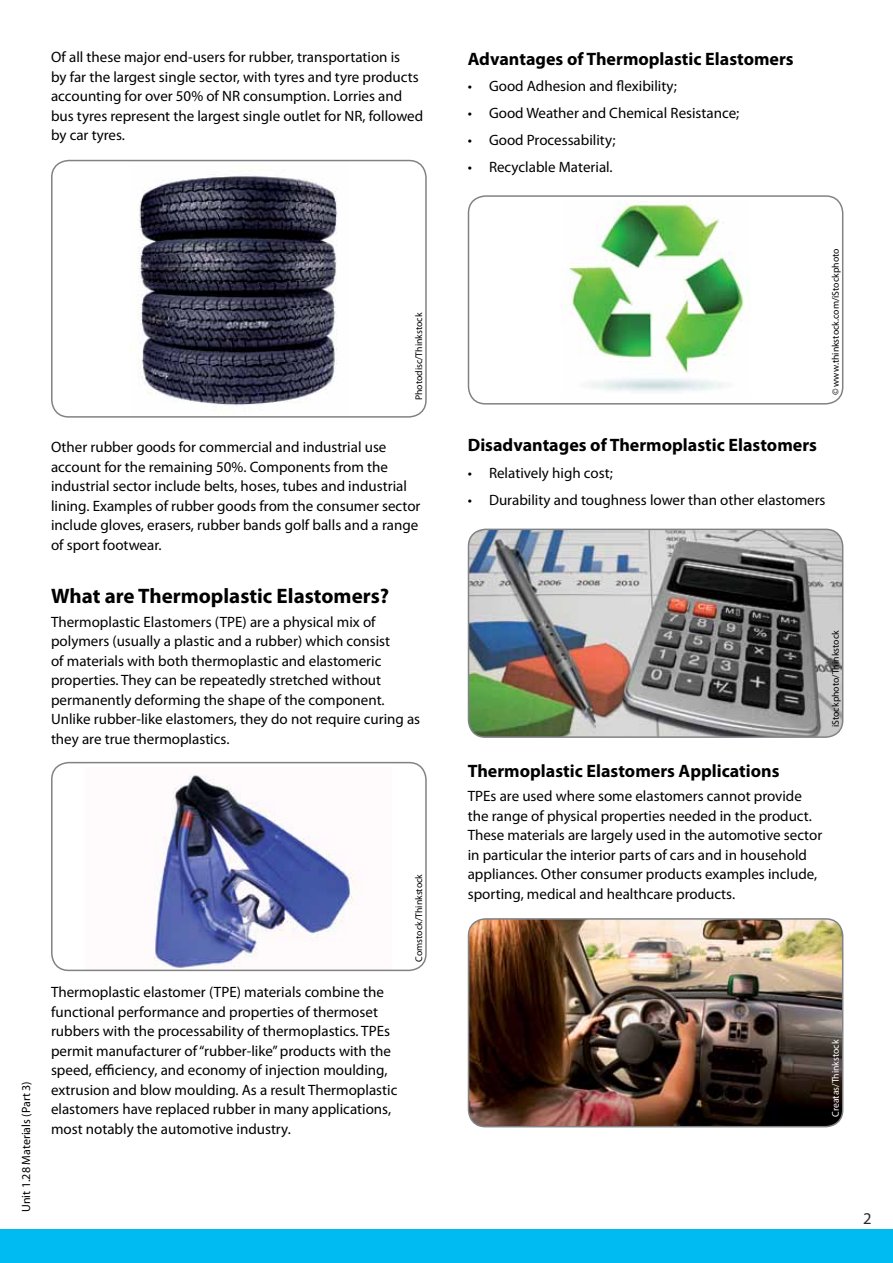
<style>
.page{position:relative;width:893px;height:1263px;background:#fff}
.page>*{position:absolute;margin:0;border:0;box-sizing:border-box;transform-origin:0 0}
.t1{font:700 21px "Myriad Pro";color:#000}
.t2{font:700 18px "Myriad Pro";color:#000}
.t3{font:16.5px "Myriad Pro";color:#292829}
.t4{font:15px/19.5px "Myriad Pro";color:#000}
.t5{font:12px "Myriad Pro";color:#000}
.t6{font:9.75px "Myriad Pro";color:#000}
.t7{font:9.75px "Myriad Pro";color:#fff}
</style>
<div class="page">
<div style="left:0;top:1229px;width:893px;height:34px;background:#00bbf2"></div>
<img style="left:130px;top:175px;width:208px;height:231px">
<div style="left:51px;top:160px;width:376px;height:258px;border:2px solid #808285;border-radius:17px"></div>
<img style="left:154px;top:775px;width:207px;height:193px">
<div style="left:51px;top:762px;width:376px;height:209px;border:2px solid #808285;border-radius:17px"></div>
<img style="left:566px;top:201px;width:184px;height:191px">
<div style="left:468px;top:195px;width:375px;height:210px;border:2px solid #808285;border-radius:17px"></div>
<img style="left:468px;top:529px;width:375px;height:208px">
<div style="left:468px;top:529px;width:375px;height:209px;border:2px solid #808285;border-radius:17px"></div>
<img style="left:468px;top:919px;width:375px;height:208px">
<div style="left:468px;top:918px;width:375px;height:209px;border:2px solid #808285;border-radius:17px"></div>
<p class="t4" style="left:51px;top:47px;width:374px">Of all these major end-users for rubber, transportation is<br>by far the largest single sector, with tyres and tyre products accounting for over 50% of NR consumption. Lorries and bus tyres represent the largest single outlet for NR, followed by car tyres.</p>
<p class="t6" style="left:413px;top:400px;width:89px;rotate:-90deg">Photodisc/Thinkstock</p>
<p class="t4" style="left:51px;top:437px;width:371px">Other rubber goods for commercial and industrial use account for the remaining 50%. Components from the industrial sector include belts, hoses, tubes and industrial lining. Examples of rubber goods from the consumer sector include gloves, erasers, rubber bands golf balls and a range of sport footwear.</p>
<h1 class="t1" style="left:51px;top:582px;width:340px">What are Thermoplastic Elastomers?</h1>
<p class="t4" style="left:51px;top:612px;width:371px">Thermoplastic Elastomers (TPE) are a physical mix of polymers (usually a plastic and a rubber) which consist<br>of materials with both thermoplastic and elastomeric properties. They can be repeatedly stretched without permanently deforming the shape of the component.<br>Unlike rubber-like elastomers, they do not require curing as they are true thermoplastics.</p>
<p class="t5" style="left:19px;top:1212px;width:132px;rotate:-90deg">Unit 1.28 Materials (Part 3)</p>
<p class="t4" style="left:51px;top:982px;width:348px">Thermoplastic elastomer (TPE) materials combine the functional performance and properties of thermoset rubbers with the processability of thermoplastics. TPEs permit manufacturer of “rubber-like” products with the speed, efficiency, and economy of injection moulding, extrusion and blow moulding. As a result Thermoplastic elastomers have replaced rubber in many applications, most notably the automotive industry.</p>
<p class="t6" style="left:413px;top:962px;width:89px;rotate:-90deg">Comstock/Thinkstock</p>
<p class="t2" style="left:468px;top:47px;width:327px">Advantages of Thermoplastic Elastomers</p>
<p class="t4" style="left:468px;top:76px;width:211px">• Good Adhesion and flexibility;</p>
<p class="t4" style="left:468px;top:103px;width:273px">• Good Weather and Chemical Resistance;</p>
<p class="t4" style="left:468px;top:130px;width:149px">• Good Processability;</p>
<p class="t4" style="left:468px;top:156px;width:146px">• Recyclable Material.</p>
<p class="t6" style="left:830px;top:395px;width:149px;rotate:-90deg">© www.thinkstock.com/iStockphoto</p>
<p class="t2" style="left:468px;top:433px;width:351px">Disadvantages of Thermoplastic Elastomers</p>
<p class="t4" style="left:468px;top:463px;width:147px">• Relatively high cost;</p>
<p class="t4" style="left:468px;top:490px;width:359px">• Durability and toughness lower than other elastomers</p>
<p class="t6" style="left:830px;top:727px;width:98px;rotate:-90deg">iStockphoto/Thinkstock</p>
<p class="t2" style="left:468px;top:760px;width:313px">Thermoplastic Elastomers Applications</p>
<p class="t4" style="left:468px;top:786px;width:356px">TPEs are used where some elastomers cannot provide the range of physical properties needed in the product.<br>These materials are largely used in the automotive sector in particular the interior parts of cars and in household appliances. Other consumer products examples include, sporting, medical and healthcare products.</p>
<p class="t7" style="left:830px;top:1117px;width:79px;rotate:-90deg">Creatas/Thinkstock</p>
<p class="t3" style="left:863px;top:1208px;width:10px">2</p>
</div>
